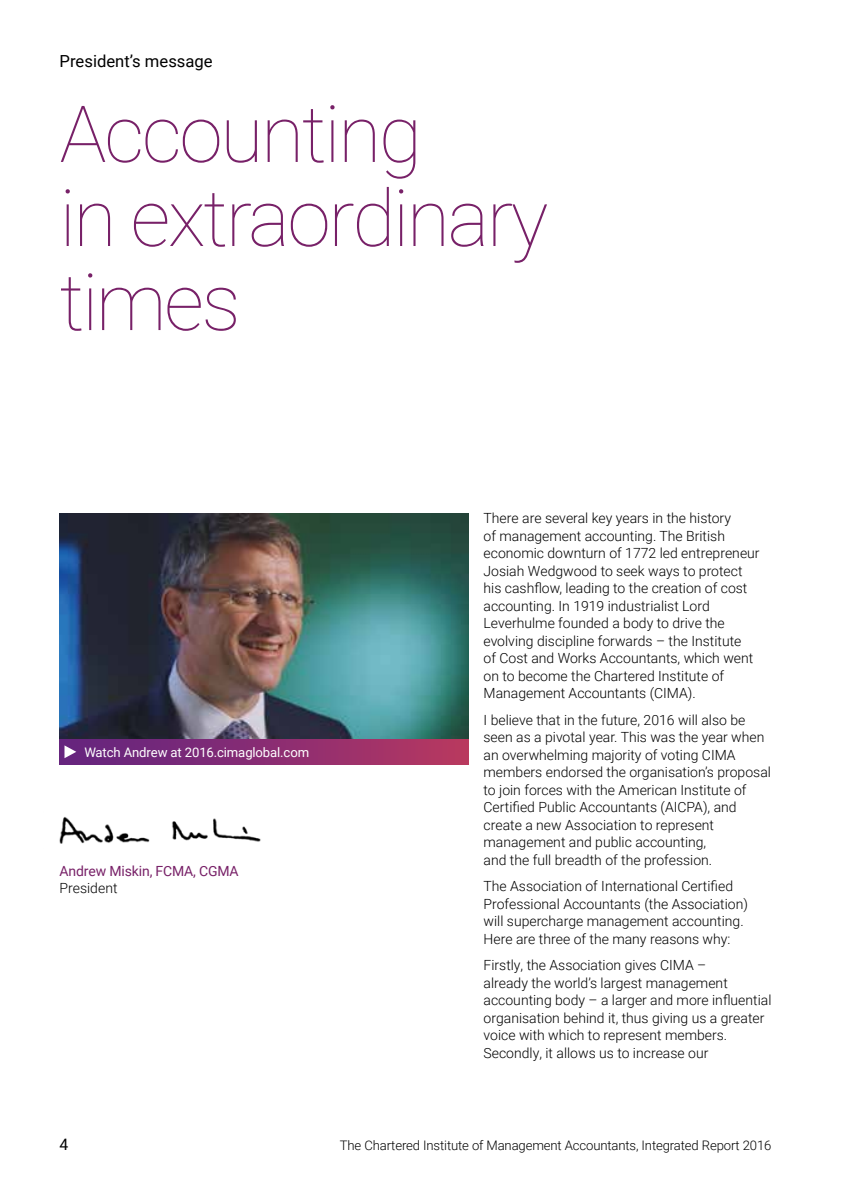
<style>
.page{position:relative;width:841px;height:1191px;background:#fff}
.page>*{position:absolute;margin:0;border:0;box-sizing:border-box;transform-origin:0 0}
.t1{font:100 78.75px/84px "Roboto";letter-spacing:-.03em;color:#782168}
.t2{font:16.62px "Roboto";color:#000}
.t3{font:15.75px "Roboto";color:#000}
.t4{font:300 14px/17.5px "Roboto";color:#000}
.t5{font:14px "Roboto";letter-spacing:-.01em;color:#782168}
.t6{font:300 13.12px "Roboto";letter-spacing:-.01em;color:#000}
.t7{font:13.12px "Roboto";letter-spacing:-.01em;color:#fff}
</style>
<div class="page">
<img style="left:60px;top:513px;width:409px;height:226px">
<img style="left:59px;top:817px;width:202px;height:27px">
<div style="left:60px;top:739px;width:409px;height:25px;background:linear-gradient(to right,#602381,#b73861)"></div>
<svg style="left:64px;top:745px;width:12px;height:13px"></svg>
<p class="t2" style="left:60px;top:49px;width:155px">President’s message</p>
<h1 class="t1" style="left:60px;top:89px;width:490px">Accounting<br>in extraordinary times</h1>
<p class="t7" style="left:84px;top:743px;width:226px">Watch Andrew at 2016.cimaglobal.com</p>
<p class="t5" style="left:60px;top:861px;width:181px">Andrew Miskin, FCMA, CGMA</p>
<p class="t4" style="left:60px;top:879px;width:59px">President</p>
<p class="t4" style="left:483px;top:509px;width:278px">There are several key years in the history<br>of management accounting. The British economic downturn of 1772 led entrepreneur Josiah Wedgwood to seek ways to protect his cashflow, leading to the creation of cost accounting. In 1919 industrialist Lord Leverhulme founded a body to drive the evolving discipline forwards – the Institute<br>of Cost and Works Accountants, which went on to become the Chartered Institute of Management Accountants (CIMA).</p>
<p class="t4" style="left:483px;top:710px;width:289px">I believe that in the future, 2016 will also be seen as a pivotal year. This was the year when an overwhelming majority of voting CIMA members endorsed the organisation’s proposal to join forces with the American Institute of Certified Public Accountants (AICPA), and create a new Association to represent management and public accounting,<br>and the full breadth of the profession.</p>
<p class="t4" style="left:483px;top:877px;width:266px">The Association of International Certified Professional Accountants (the Association) will supercharge management accounting.<br>Here are three of the many reasons why:</p>
<p class="t4" style="left:483px;top:956px;width:289px">Firstly, the Association gives CIMA –<br>already the world’s largest management accounting body – a larger and more influential organisation behind it, thus giving us a greater voice with which to represent members.<br>Secondly, it allows us to increase our</p>
<p class="t3" style="left:60px;top:1133px;width:10px">4</p>
<p class="t6" style="left:340px;top:1136px;width:433px">The Chartered Institute of Management Accountants, Integrated Report 2016</p>
</div>
